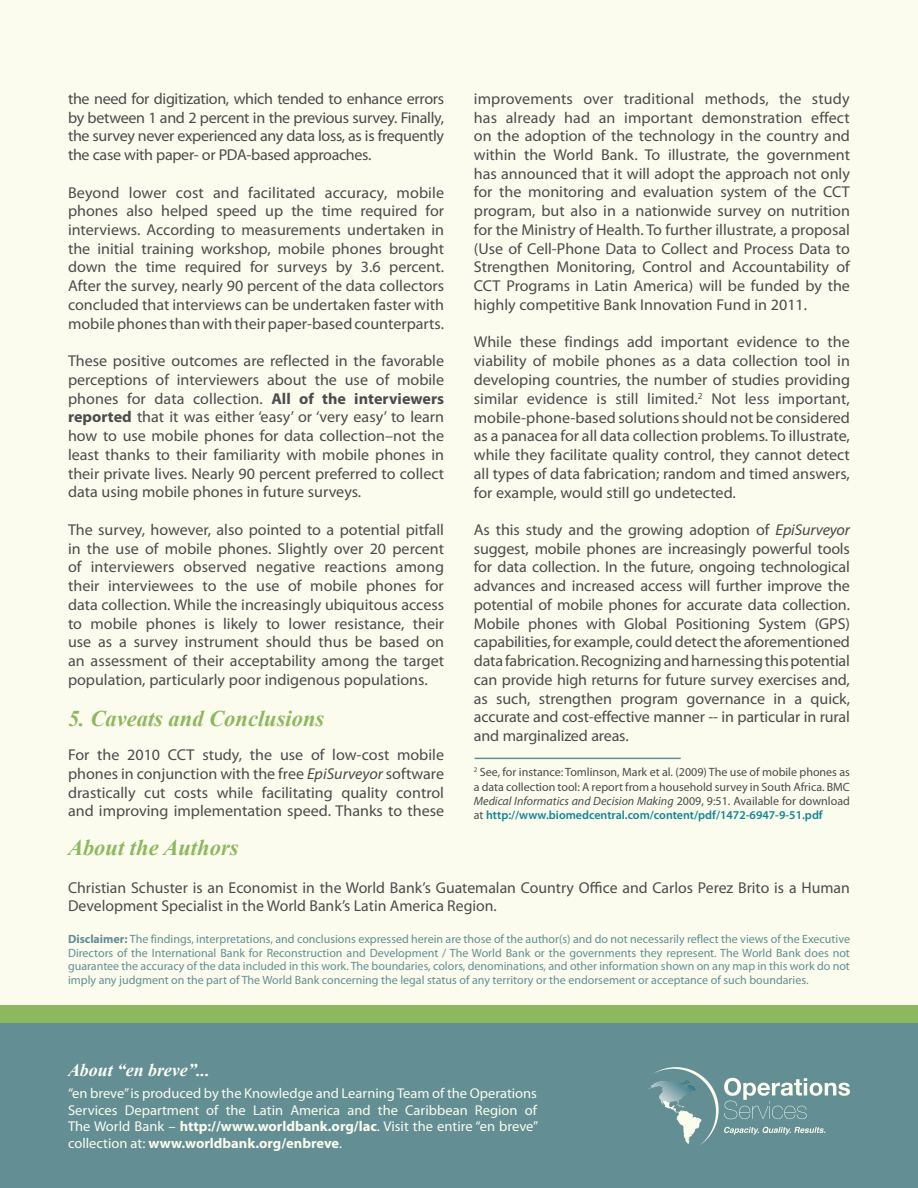
<style>
.page{position:relative;width:918px;height:1188px;background:#fbfcee}
.page>*{position:absolute;margin:0;border:0;box-sizing:border-box;transform-origin:0 0}
.t1{font:italic 700 22.5px "Times New Roman";color:#8eb85d}
.t2{font:italic 700 18px "Times New Roman";letter-spacing:-.005em;color:#fffef4}
.t3{font:15.75px/18.8px "Myriad Pro";color:#4b4c4d;text-align:justify}
.t4{font:14.25px/16.5px "Myriad Pro";color:#fbfcee;text-align:justify}
.t5{font:12px/13.5px "Myriad Pro";color:#628e95;text-align:justify}
.t6{font:12px/14.4px "Myriad Pro";color:#4b4c4d;text-align:justify}
.s1{font-weight:700}
.s2{font-style:italic}
.s3{font-weight:600;color:#108595}
</style>
<div class="page">
<div style="left:0;top:1021px;width:918px;height:167px;background:#628e94"></div>
<div style="left:0;top:1005px;width:918px;height:18px;background:#8eb85d"></div>
<svg style="left:653px;top:1067px;width:197px;height:78px"></svg>
<hr style="left:475px;top:758px;width:206px;height:1px;background:#628e95">
<p class="t3" style="left:68px;top:89px;width:378px">the need for digitization, which tended to enhance errors by between 1 and 2 percent in the previous survey. Finally, the survey never experienced any data loss, as is frequently the case with paper- or PDA-based approaches.</p>
<p class="t3" style="left:68px;top:183px;width:378px">Beyond lower cost and facilitated accuracy, mobile phones also helped speed up the time required for interviews. According to measurements undertaken in the initial training workshop, mobile phones brought down the time required for surveys by 3.6 percent.<br>After the survey, nearly 90 percent of the data collectors concluded that interviews can be undertaken faster with mobile phones than with their paper-based counterparts.</p>
<p class="t3" style="left:68px;top:351px;width:378px">These positive outcomes are reflected in the favorable perceptions of interviewers about the use of mobile phones for data collection. <span class="s1">All of the interviewers reported</span> that it was either ‘easy’ or ‘very easy’ to learn how to use mobile phones for data collection–not the least thanks to their familiarity with mobile phones in their private lives. Nearly 90 percent preferred to collect data using mobile phones in future surveys.</p>
<p class="t3" style="left:68px;top:520px;width:378px">The survey, however, also pointed to a potential pitfall in the use of mobile phones. Slightly over 20 percent of interviewers observed negative reactions among their interviewees to the use of mobile phones for data collection. While the increasingly ubiquitous access to mobile phones is likely to lower resistance, their use as a survey instrument should thus be based on an assessment of their acceptability among the target population, particularly poor indigenous populations.</p>
<h1 class="t1" style="left:68px;top:703px;width:258px">5. Caveats and Conclusions</h1>
<p class="t3" style="left:68px;top:745px;width:378px">For the 2010 CCT study, the use of low-cost mobile phones in conjunction with the free <span class="s2">EpiSurveyor</span> software drastically cut costs while facilitating quality control and improving implementation speed. Thanks to these</p>
<p class="t3" style="left:474px;top:89px;width:378px">improvements over traditional methods, the study has already had an important demonstration effect on the adoption of the technology in the country and within the World Bank. To illustrate, the government has announced that it will adopt the approach not only for the monitoring and evaluation system of the CCT program, but also in a nationwide survey on nutrition for the Ministry of Health. To further illustrate, a proposal (Use of Cell-Phone Data to Collect and Process Data to Strengthen Monitoring, Control and Accountability of CCT Programs in Latin America) will be funded by the highly competitive Bank Innovation Fund in 2011.</p>
<p class="t3" style="left:474px;top:333px;width:378px">While these findings add important evidence to the viability of mobile phones as a data collection tool in developing countries, the number of studies providing similar evidence is still limited.<sup>2</sup> Not less important, mobile-phone-based solutions should not be considered as a panacea for all data collection problems. To illustrate, while they facilitate quality control, they cannot detect all types of data fabrication; random and timed answers, for example, would still go undetected.</p>
<p class="t3" style="left:474px;top:520px;width:378px">As this study and the growing adoption of <span class="s2">EpiSurveyor </span>suggest, mobile phones are increasingly powerful tools for data collection. In the future, ongoing technological advances and increased access will further improve the potential of mobile phones for accurate data collection.<br>Mobile phones with Global Positioning System (GPS) capabilities, for example, could detect the aforementioned data fabrication. Recognizing and harnessing this potential can provide high returns for future survey exercises and, as such, strengthen program governance in a quick, accurate and cost-effective manner -- in particular in rural and marginalized areas.</p>
<p class="t6" style="left:474px;top:765px;width:378px"><sup>2</sup> See, for instance: Tomlinson, Mark et al. (2009) The use of mobile phones as a data collection tool: A report from a household survey in South Africa. BMC <span class="s2">Medical Informatics and Decision Making</span> 2009, 9:51. Available for download at <span class="s3">http://www.biomedcentral.com/content/pdf/1472-6947-9-51.pdf</span></p>
<h1 class="t1" style="left:68px;top:832px;width:172px">About the Authors</h1>
<p class="t3" style="left:68px;top:878px;width:783px">Christian Schuster is an Economist in the World Bank’s Guatemalan Country Office and Carlos Perez Brito is a Human<br>Development Specialist in the World Bank’s Latin America Region.</p>
<p class="t5" style="left:68px;top:933px;width:784px"><span class="s1">Disclaimer:</span> The findings, interpretations, and conclusions expressed herein are those of the author(s) and do not necessarily reflect the views of the Executive Directors of the International Bank for Reconstruction and Development / The World Bank or the governments they represent. The World Bank does not guarantee the accuracy of the data included in this work. The boundaries, colors, denominations, and other information shown on any map in this work do not imply any judgment on the part of The World Bank concerning the legal status of any territory or the endorsement or acceptance of such boundaries.</p>
<p class="t2" style="left:68px;top:1058px;width:143px">About “en breve”...</p>
<p class="t4" style="left:68px;top:1085px;width:472px">“en breve” is produced by the Knowledge and Learning Team of the Operations Services Department of the Latin America and the Caribbean Region of The World Bank – <span class="s1">http://www.worldbank.org/lac</span>. Visit the entire “en breve” collection at: <span class="s1">www.worldbank.org/enbreve</span>.</p>
</div>
